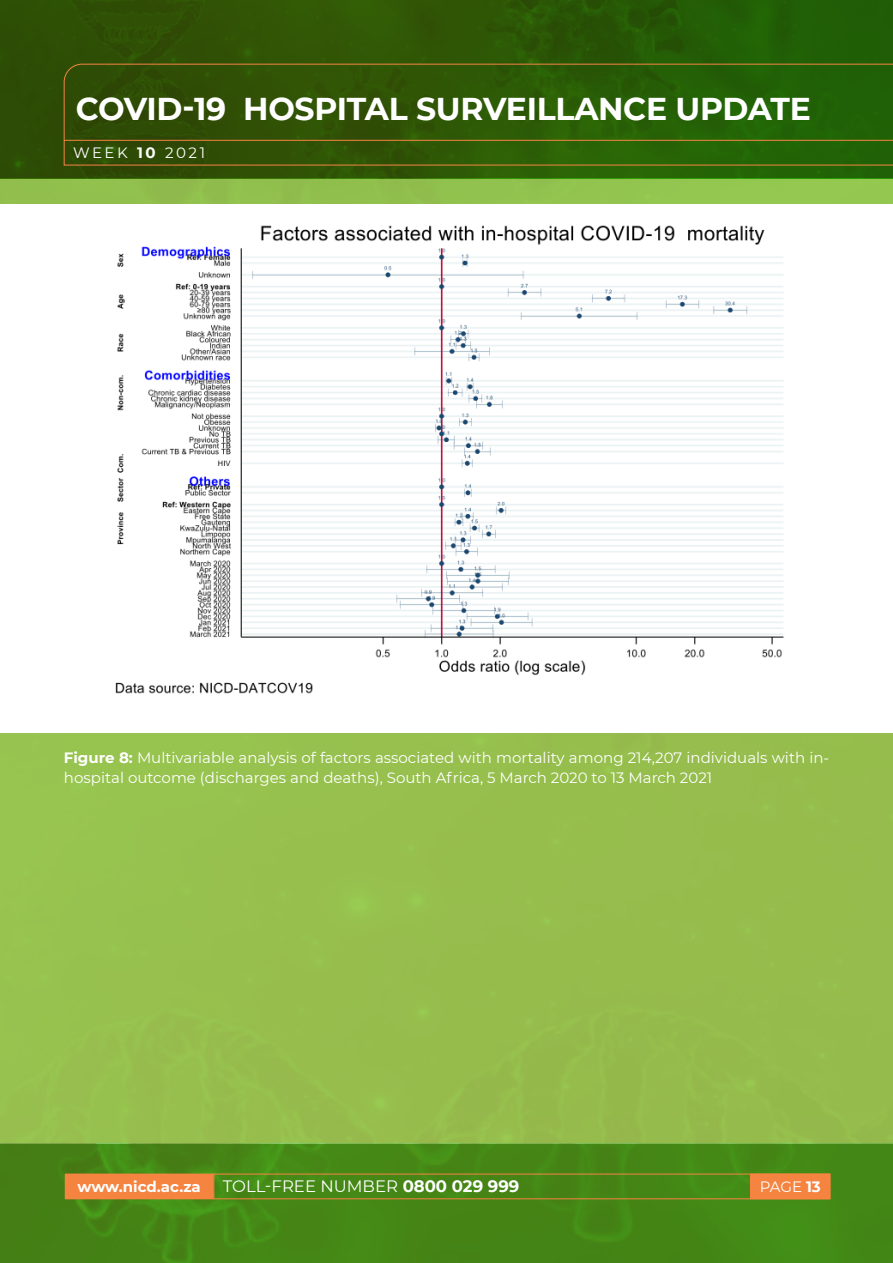
<style>
.page{position:relative;width:893px;height:1263px;background:#fff}
.page>*{position:absolute;margin:0;border:0;box-sizing:border-box;transform-origin:0 0}
.t1{font:700 31.5px "Montserrat";letter-spacing:-.01em;color:#fff}
.t2{font:16.5px "Montserrat";color:#fff}
.t3{font:15px/19.5px "Montserrat";color:#fff}
.t4{font:700 15px "Montserrat";color:#fff}
.t5{font:15px "Montserrat";letter-spacing:.17em;color:#fff}
.s1{font-weight:700}
</style>
<div class="page">
<div style="left:0;top:0;width:893px;height:179px;background:linear-gradient(to right,#344c05,#226106)"></div>
<svg style="left:64px;top:141px;width:829px;height:24px;background:#2e5a06"></svg>
<svg style="left:63px;top:63px;width:830px;height:78px;background:#305907"></svg>
<div style="left:0;top:1144px;width:893px;height:119px;background:#458616"></div>
<div style="left:213px;top:1174px;width:617px;height:25px;border:1px solid #f58441"></div>
<div style="left:751px;top:1174px;width:79px;height:25px;background:#f58441"></div>
<div style="left:65px;top:1174px;width:148px;height:25px;background:#f58441"></div>
<div style="left:0;top:179px;width:893px;height:965px;background:#96be4d"></div>
<div style="left:0;top:204px;width:893px;height:529px;background:#fff"></div>
<img style="left:115px;top:225px;width:669px;height:469px">
<h1 class="t1" style="left:76px;top:86px;width:736px">COVID-19 HOSPITAL SURVEILLANCE UPDATE</h1>
<p class="t5" style="left:73px;top:142px;width:134px">WEEK <span class="s1">10</span> 2021</p>
<p class="t3" style="left:64px;top:748px;width:767px"><span class="s1">Figure 8:</span> Multivariable analysis of factors associated with mortality among 214,207 individuals with in&shy;hospital outcome (discharges and deaths), South Africa, 5 March 2020 to 13 March 2021</p>
<p class="t4" style="left:78px;top:1176px;width:125px">www.nicd.ac.za</p>
<p class="t2" style="left:223px;top:1175px;width:298px">TOLL-FREE NUMBER <span class="s1">0800 029 999</span></p>
<p class="t3" style="left:760px;top:1176px;width:63px">PAGE <span class="s1">13</span></p>
</div>
